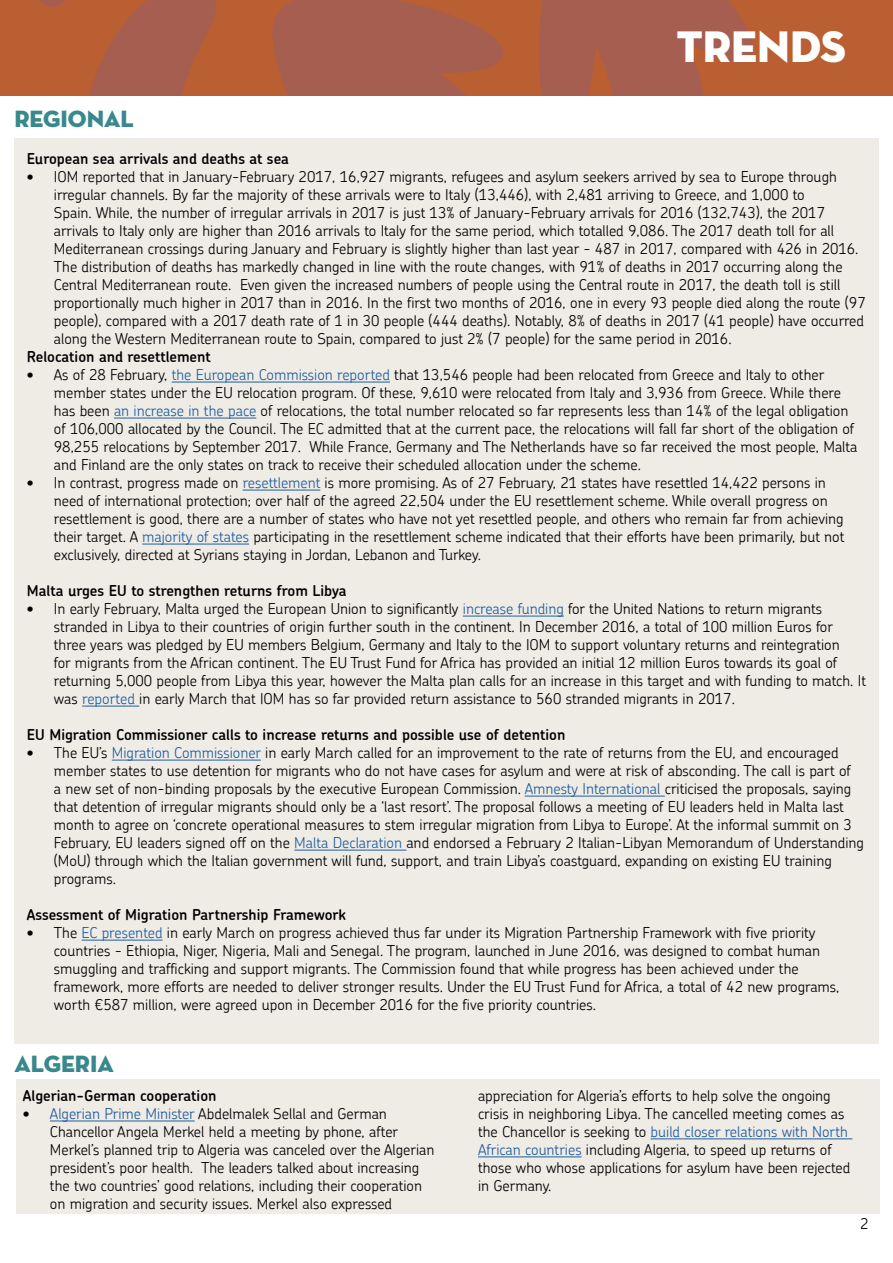
<style>
.page{position:relative;width:893px;height:1263px;background:#fff}
.page>*{position:absolute;margin:0;border:0;box-sizing:border-box;transform-origin:0 0}
.t1{font:45px "Neutra Disp Titling";color:#fff}
.t2{font:24px "Neutra Disp Titling";color:#38888d}
.t3{font:300 15px/18px "Chevin";color:#000}
.t4{font:600 15px "Chevin";color:#000}
.s1{color:#215e9e}
</style>
<div class="page">
<div style="left:14px;top:138px;width:865px;height:905px;background:#efebe5"></div>
<div style="left:0;top:0;width:893px;height:96px;background:#ba5f31"></div>
<svg style="left:272px;top:0;width:482px;height:96px"></svg>
<svg style="left:39px;top:0;width:177px;height:96px"></svg>
<hr style="left:172px;top:382px;width:218px;height:1px;background:#215e9e">
<hr style="left:114px;top:418px;width:142px;height:1px;background:#215e9e">
<hr style="left:243px;top:490px;width:77px;height:1px;background:#215e9e">
<hr style="left:142px;top:544px;width:107px;height:1px;background:#215e9e">
<hr style="left:463px;top:616px;width:101px;height:1px;background:#215e9e">
<hr style="left:82px;top:706px;width:57px;height:1px;background:#215e9e">
<hr style="left:112px;top:760px;width:149px;height:1px;background:#215e9e">
<hr style="left:525px;top:796px;width:140px;height:1px;background:#215e9e">
<hr style="left:294px;top:850px;width:112px;height:1px;background:#215e9e">
<hr style="left:82px;top:940px;width:81px;height:1px;background:#215e9e">
<div style="left:16px;top:1080px;width:863px;height:134px;background:#efebe5"></div>
<hr style="left:50px;top:1121px;width:145px;height:1px;background:#215e9e">
<hr style="left:651px;top:1138px;width:201px;height:1px;background:#215e9e">
<hr style="left:478px;top:1156px;width:104px;height:1px;background:#215e9e">
<h1 class="t1" style="left:676px;top:19px;width:171px">TRENDS</h1>
<h2 class="t2" style="left:14px;top:104px;width:121px">REGIONAL</h2>
<p class="t4" style="left:27px;top:149px;width:264px">European sea arrivals and deaths at sea</p>
<p class="t3" style="left:54px;top:167px;width:813px;text-indent:-27px">• IOM reported that in January-February 2017, 16,927 migrants, refugees and asylum seekers arrived by sea to Europe through irregular channels. By far the majority of these arrivals were to Italy (13,446), with 2,481 arriving to Greece, and 1,000 to<br>Spain. While, the number of irregular arrivals in 2017 is just 13% of January-February arrivals for 2016 (132,743), the 2017 arrivals to Italy only are higher than 2016 arrivals to Italy for the same period, which totalled 9,086. The 2017 death toll for all Mediterranean crossings during January and February is slightly higher than last year - 487 in 2017, compared with 426 in 2016.<br>The distribution of deaths has markedly changed in line with the route changes, with 91% of deaths in 2017 occurring along the Central Mediterranean route. Even given the increased numbers of people using the Central route in 2017, the death toll is still proportionally much higher in 2017 than in 2016. In the first two months of 2016, one in every 93 people died along the route (97 people), compared with a 2017 death rate of 1 in 30 people (444 deaths). Notably, 8% of deaths in 2017 (41 people) have occurred along the Western Mediterranean route to Spain, compared to just 2% (7 people) for the same period in 2016.</p>
<p class="t4" style="left:27px;top:347px;width:186px">Relocation and resettlement</p>
<p class="t3" style="left:54px;top:365px;width:805px;text-indent:-27px">• As of 28 February, <span class="s1">the European Commission reported</span> that 13,546 people had been relocated from Greece and Italy to other member states under the EU relocation program. Of these, 9,610 were relocated from Italy and 3,936 from Greece. While there has been <span class="s1">an increase in the pace</span> of relocations, the total number relocated so far represents less than 14% of the legal obligation of 106,000 allocated by the Council. The EC admitted that at the current pace, the relocations will fall far short of the obligation of 98,255 relocations by September 2017. While France, Germany and The Netherlands have so far received the most people, Malta and Finland are the only states on track to receive their scheduled allocation under the scheme.</p>
<p class="t3" style="left:54px;top:473px;width:792px;text-indent:-27px">• In contrast, progress made on <span class="s1">resettlement</span> is more promising. As of 27 February, 21 states have resettled 14,422 persons in need of international protection; over half of the agreed 22,504 under the EU resettlement scheme. While overall progress on resettlement is good, there are a number of states who have not yet resettled people, and others who remain far from achieving their target. A <span class="s1">majority of states</span> participating in the resettlement scheme indicated that their efforts have been primarily, but not exclusively, directed at Syrians staying in Jordan, Lebanon and Turkey.</p>
<p class="t4" style="left:27px;top:581px;width:321px">Malta urges EU to strengthen returns from Libya</p>
<p class="t3" style="left:54px;top:599px;width:814px;text-indent:-27px">• In early February, Malta urged the European Union to significantly <span class="s1">increase funding</span> for the United Nations to return migrants stranded in Libya to their countries of origin further south in the continent. In December 2016, a total of 100 million Euros for three years was pledged by EU members Belgium, Germany and Italy to the IOM to support voluntary returns and reintegration<br>for migrants from the African continent. The EU Trust Fund for Africa has provided an initial 12 million Euros towards its goal of returning 5,000 people from Libya this year, however the Malta plan calls for an increase in this target and with funding to match. It was <span class="s1">reported</span> in early March that IOM has so far provided return assistance to 560 stranded migrants in 2017.</p>
<p class="t4" style="left:27px;top:725px;width:540px">EU Migration Commissioner calls to increase returns and possible use of detention</p>
<p class="t3" style="left:54px;top:743px;width:811px;text-indent:-27px">• The EU’s <span class="s1">Migration Commissioner</span> in early March called for an improvement to the rate of returns from the EU, and encouraged member states to use detention for migrants who do not have cases for asylum and were at risk of absconding. The call is part of<br>a new set of non-binding proposals by the executive European Commission. <span class="s1">Amnesty International</span> criticised the proposals, saying that detention of irregular migrants should only be a ‘last resort’. The proposal follows a meeting of EU leaders held in Malta last month to agree on ‘concrete operational measures to stem irregular migration from Libya to Europe’. At the informal summit on 3<br>February, EU leaders signed off on the <span class="s1">Malta Declaration</span> and endorsed a February 2 Italian-Libyan Memorandum of Understanding (MoU) through which the Italian government will fund, support, and train Libya’s coastguard, expanding on existing EU training programs.</p>
<p class="t4" style="left:27px;top:905px;width:320px">Assessment of Migration Partnership Framework</p>
<p class="t3" style="left:54px;top:923px;width:787px;text-indent:-27px">• The <span class="s1">EC presented</span> in early March on progress achieved thus far under its Migration Partnership Framework with five priority countries - Ethiopia, Niger, Nigeria, Mali and Senegal. The program, launched in June 2016, was designed to combat human smuggling and trafficking and support migrants. The Commission found that while progress has been achieved under the framework, more efforts are needed to deliver stronger results. Under the EU Trust Fund for Africa, a total of 42 new programs, worth €587 million, were agreed upon in December 2016 for the five priority countries.</p>
<h2 class="t2" style="left:14px;top:1049px;width:101px">ALGERIA</h2>
<p class="t4" style="left:23px;top:1086px;width:195px">Algerian-German cooperation</p>
<p class="t3" style="left:50px;top:1104px;width:386px;text-indent:-27px">• <span class="s1">Algerian Prime Minister</span> Abdelmalek Sellal and German Chancellor Angela Merkel held a meeting by phone, after Merkel’s planned trip to Algeria was canceled over the Algerian president’s poor health. The leaders talked about increasing the two countries’ good relations, including their cooperation on migration and security issues. Merkel also expressed</p>
<p class="t3" style="left:478px;top:1086px;width:374px">appreciation for Algeria’s efforts to help solve the ongoing crisis in neighboring Libya. The cancelled meeting comes as the Chancellor is seeking to <span class="s1">build closer relations with North African countries</span> including Algeria, to speed up returns of those who whose applications for asylum have been rejected in Germany.</p>
<p class="t3" style="left:860px;top:1214px;width:10px">2</p>
</div>
